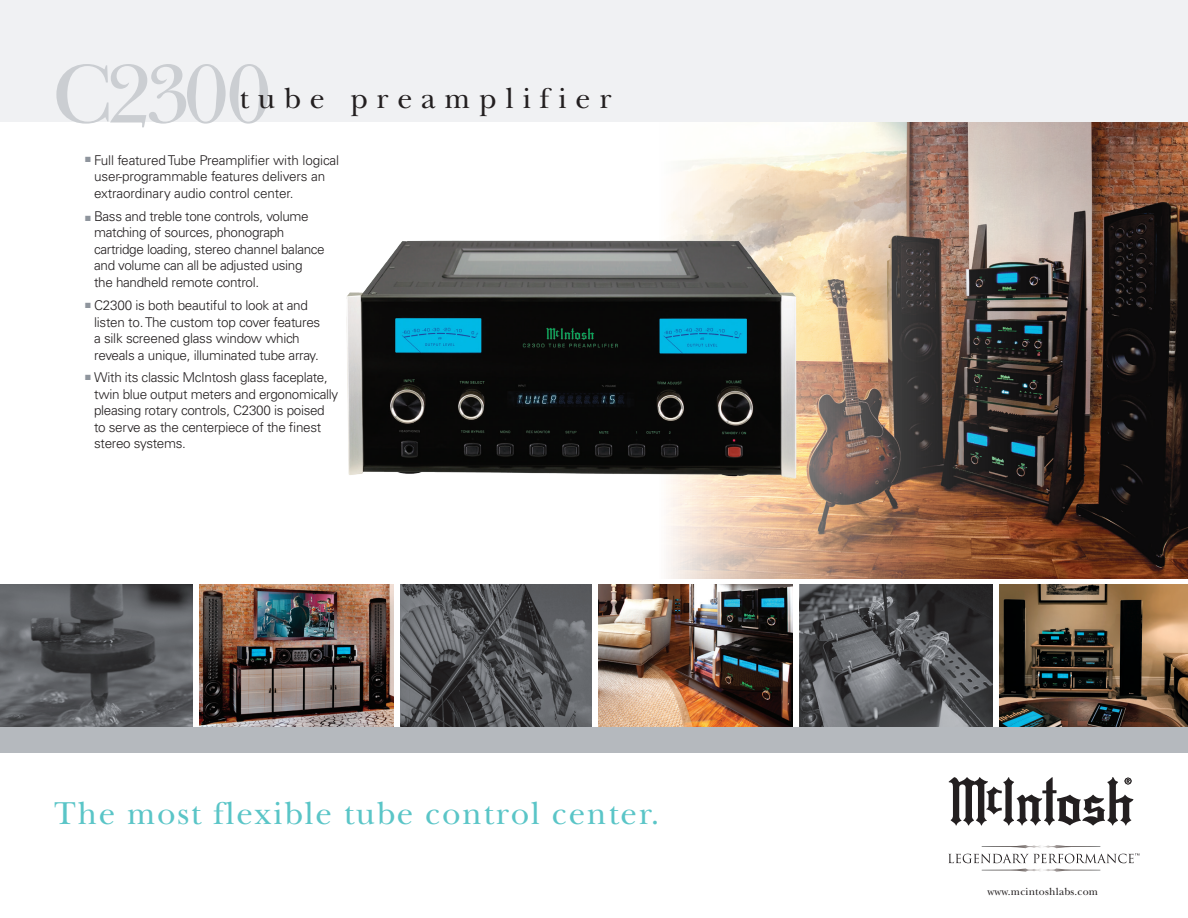
<style>
.page{position:relative;width:1188px;height:918px;background:#fff}
.page>*{position:absolute;margin:0;border:0;box-sizing:border-box;transform-origin:0 0}
.t1{font:87px "New Baskerville Std";letter-spacing:-.065em;color:#cbced2}
.t2{font:33px "New Baskerville Std";letter-spacing:.05em;color:#5ac5c7}
.t3{font:30px "New Baskerville Std";letter-spacing:.295em;color:#231f20}
.t4{font:300 13.5px/16.5px "Univers LT Std";letter-spacing:-.025em;color:#231f20}
.t5{font:10.65px "New Baskerville Std";letter-spacing:.02em;color:#231f20}
.s1{color:#8f959d}
</style>
<div class="page">
<img style="left:200px;top:585px;width:193px;height:142px">
<img style="left:668px;top:122px;width:520px;height:457px">
<div style="left:0;top:0;width:1188px;height:122px;background:#f0f1f3"></div>
<img style="left:599px;top:585px;width:194px;height:142px">
<img style="left:1000px;top:585px;width:188px;height:142px">
<div style="left:0;top:727px;width:1188px;height:26px;background:#b5b9be"></div>
<svg style="left:949px;top:777px;width:184px;height:49px"></svg>
<svg style="left:948px;top:845px;width:191px;height:27px"></svg>
<svg style="left:0;top:585px;width:193px;height:142px;background:#585a5d"></svg>
<svg style="left:400px;top:585px;width:192px;height:142px;background:#55565a"></svg>
<svg style="left:800px;top:585px;width:192px;height:142px;background:#515255"></svg>
<img style="left:346px;top:226px;width:475px;height:292px">
<p class="t1" style="left:52px;top:44px;width:221px">C2300</p>
<p class="t3" style="left:239px;top:80px;width:374px">tube preamplifier</p>
<p class="t4" style="left:94px;top:151px;width:247px;text-indent:-9px"><sup>■</sup> Full featured Tube Preamplifier with logical user-programmable features delivers an extraordinary audio control center.</p>
<p class="t4" style="left:94px;top:208px;width:232px;text-indent:-9px"><span class="s1">■</span> Bass and treble tone controls, volume matching of sources, phonograph cartridge loading, stereo channel balance and volume can all be adjusted using the handheld remote control.</p>
<p class="t4" style="left:94px;top:297px;width:228px;text-indent:-9px"><sup>■</sup> C2300 is both beautiful to look at and listen to. The custom top cover features a silk screened glass window which reveals a unique, illuminated tube array.</p>
<p class="t4" style="left:94px;top:369px;width:246px;text-indent:-9px"><sup>■</sup> With its classic McIntosh glass faceplate, twin blue output meters and ergonomically pleasing rotary controls, C2300 is poised to serve as the centerpiece of the finest stereo systems.</p>
<p class="t2" style="left:54px;top:794px;width:607px">The most flexible tube control center.</p>
<p class="t5" style="left:987px;top:885px;width:112px">www.mcintoshlabs.com</p>
</div>
